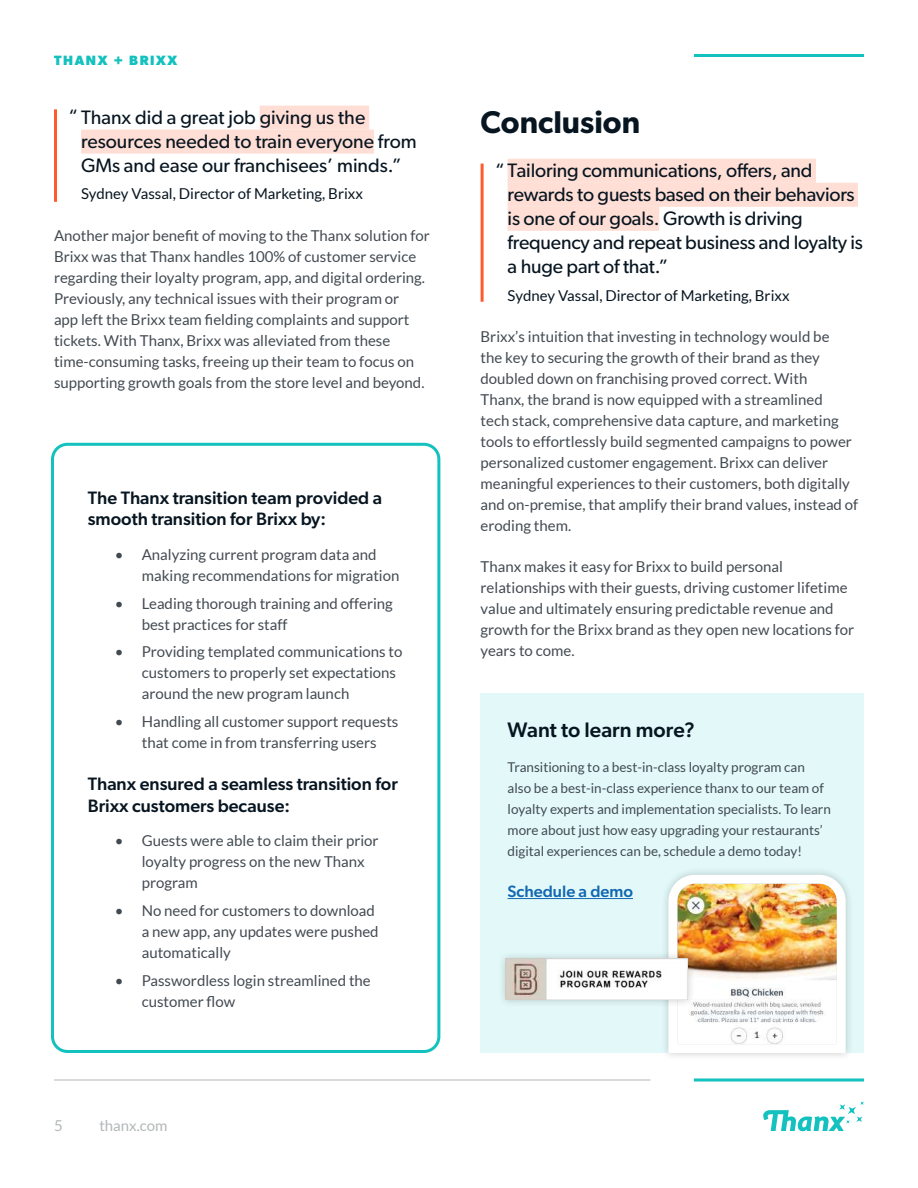
<style>
.page{position:relative;width:918px;height:1188px;background:#fff}
.page>*{position:absolute;margin:0;border:0;box-sizing:border-box;transform-origin:0 0}
.t1{font:600 31.5px "Gibson";color:#071520}
.t2{font:500 21px "Gibson";color:#071520}
.t3{font:19.5px/24px "Gibson";letter-spacing:-.01em;color:#071520}
.t4{font:500 18px/21.6px "Gibson";color:#071520}
.t5{font:500 16.5px "Gibson";color:#1268b0}
.t6{font:15px/21px "Lato";color:#424a51}
.t7{font:15px "Lato";color:#071520}
.t8{font:15px "Lato";color:#b3b7b9}
.t9{font:13.5px/21px "Lato";color:#424a51}
.t10{font:700 13.5px "Gibson";letter-spacing:.12em;color:#13c1bf}
</style>
<div class="page">
<svg style="left:763px;top:1102px;width:101px;height:30px"></svg>
<svg style="left:694px;top:1078px;width:170px;height:4px"></svg>
<hr style="left:694px;top:54px;width:170px;height:3px;background:#13c1bf">
<hr style="left:54px;top:1080px;width:596px;height:1px;background:#b3b7b9">
<div style="left:481px;top:693px;width:383px;height:360px;background:#e3f9f9"></div>
<hr style="left:508px;top:898px;width:125px;height:1px;background:#1268b0">
<div style="left:260px;top:106px;width:109px;height:24px;background:#ffded5"></div>
<div style="left:81px;top:130px;width:293px;height:24px;background:#ffded5"></div>
<div style="left:51px;top:443px;width:389px;height:610px;border:3px solid #13c1bf;border-radius:15px"></div>
<div style="left:508px;top:159px;width:308px;height:24px;background:#ffded5"></div>
<div style="left:508px;top:183px;width:350px;height:24px;background:#ffded5"></div>
<div style="left:508px;top:207px;width:151px;height:24px;background:#ffded5"></div>
<hr style="left:54px;top:109px;width:3px;height:93px;background:#ff5a2e">
<hr style="left:481px;top:164px;width:3px;height:138px;background:#ff5a2e">
<div style="left:660px;top:867px;width:194px;height:194px;background:#000;opacity:.2"></div>
<img style="left:664px;top:870px;width:186px;height:187px">
<div style="left:498px;top:951px;width:198px;height:57px;background:#000;opacity:.2"></div>
<img style="left:505px;top:959px;width:183px;height:41px">
<p class="t10" style="left:54px;top:52px;width:125px">THANX + BRIXX</p>
<h3 class="t3" style="left:81px;top:105px;width:337px;text-indent:-12px">“Thanx did a great job giving us the resources needed to train everyone from<br>GMs and ease our franchisees’ minds.”</h3>
<p class="t7" style="left:81px;top:186px;width:284px">Sydney Vassal, Director of Marketing, Brixx</p>
<p class="t6" style="left:54px;top:225px;width:377px">Another major benefit of moving to the Thanx solution for Brixx was that Thanx handles 100% of customer service regarding their loyalty program, app, and digital ordering.<br>Previously, any technical issues with their program or<br>app left the Brixx team fielding complaints and support tickets. With Thanx, Brixx was alleviated from these time-consuming tasks, freeing up their team to focus on supporting growth goals from the store level and beyond.</p>
<p class="t4" style="left:88px;top:486px;width:296px">The Thanx transition team provided a smooth transition for Brixx by:</p>
<p class="t6" style="left:142px;top:544px;width:259px;text-indent:-27px">• Analyzing current program data and making recommendations for migration</p>
<p class="t6" style="left:142px;top:593px;width:253px;text-indent:-27px">• Leading thorough training and offering best practices for staff</p>
<p class="t6" style="left:142px;top:641px;width:262px;text-indent:-27px">• Providing templated communications to customers to properly set expectations around the new program launch</p>
<p class="t6" style="left:115px;top:711px;width:285px;text-align:center">• Handling all customer support requests that come in from transferring users</p>
<p class="t4" style="left:88px;top:773px;width:312px">Thanx ensured a seamless transition for<br>Brixx customers because:</p>
<p class="t6" style="left:142px;top:830px;width:238px;text-indent:-27px">• Guests were able to claim their prior loyalty progress on the new Thanx program</p>
<p class="t6" style="left:142px;top:900px;width:238px;text-indent:-27px">• No need for customers to download a new app, any updates were pushed automatically</p>
<p class="t6" style="left:142px;top:969px;width:231px;text-indent:-27px">• Passwordless login streamlined the customer flow</p>
<p class="t8" style="left:54px;top:1117px;width:10px">5</p>
<p class="t8" style="left:99px;top:1117px;width:70px">thanx.com</p>
<h1 class="t1" style="left:481px;top:103px;width:161px">Conclusion</h1>
<h3 class="t3" style="left:508px;top:158px;width:357px;text-indent:-12px">“ Tailoring communications, offers, and rewards to guests based on their behaviors is one of our goals. Growth is driving frequency and repeat business and loyalty is a huge part of that.”</h3>
<p class="t7" style="left:508px;top:287px;width:284px">Sydney Vassal, Director of Marketing, Brixx</p>
<p class="t6" style="left:481px;top:326px;width:379px">Brixx’s intuition that investing in technology would be<br>the key to securing the growth of their brand as they doubled down on franchising proved correct. With<br>Thanx, the brand is now equipped with a streamlined<br>tech stack, comprehensive data capture, and marketing tools to effortlessly build segmented campaigns to power personalized customer engagement. Brixx can deliver meaningful experiences to their customers, both digitally and on-premise, that amplify their brand values, instead of eroding them.</p>
<p class="t6" style="left:481px;top:556px;width:375px">Thanx makes it easy for Brixx to build personal relationships with their guests, driving customer lifetime value and ultimately ensuring predictable revenue and growth for the Brixx brand as they open new locations for years to come.</p>
<h2 class="t2" style="left:508px;top:717px;width:189px">Want to learn more?</h2>
<p class="t9" style="left:508px;top:756px;width:325px">Transitioning to a best-in-class loyalty program can also be a best-in-class experience thanx to our team of loyalty experts and implementation specialists. To learn more about just how easy upgrading your restaurants’ digital experiences can be, schedule a demo today!</p>
<p class="t5" style="left:508px;top:881px;width:127px">Schedule a demo</p>
</div>
